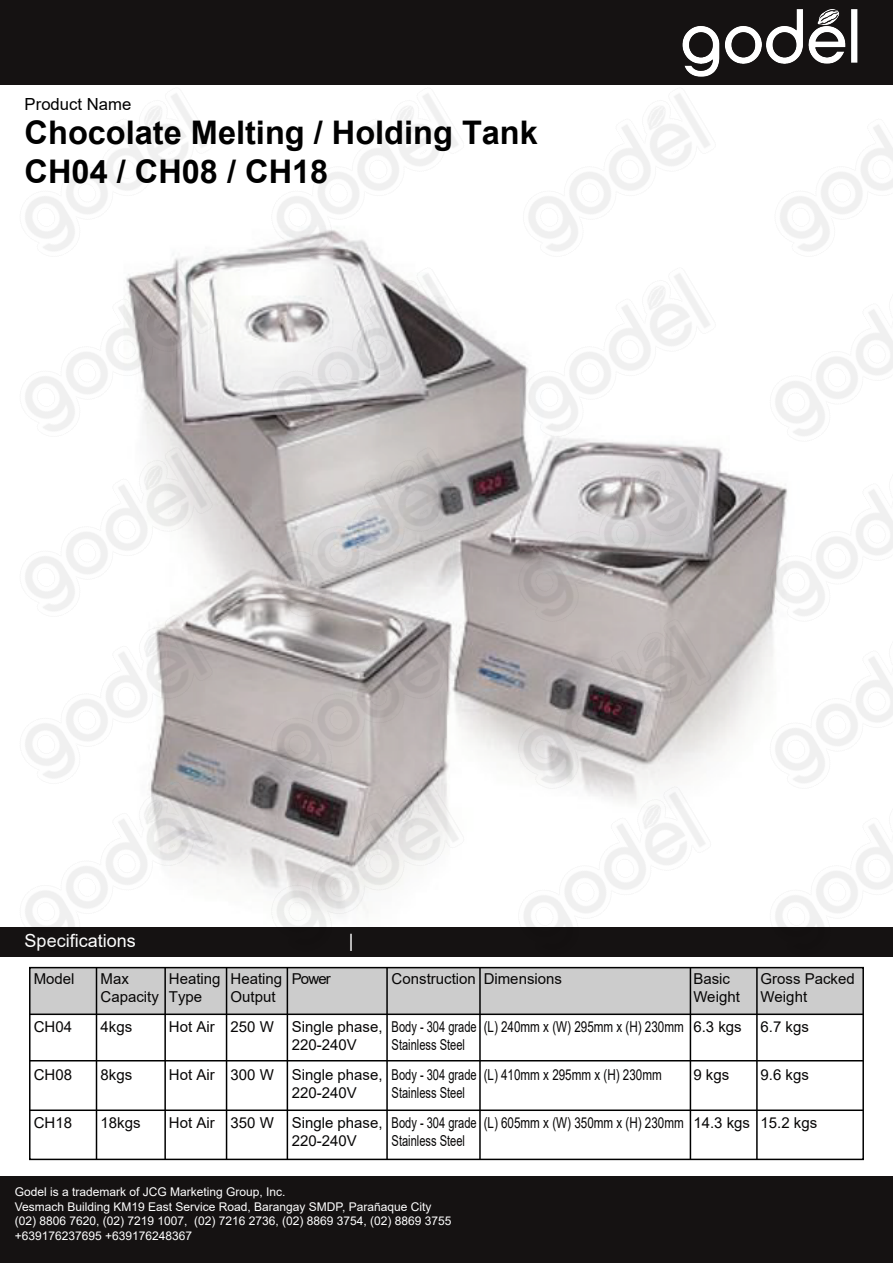
<style>
.page{position:relative;width:893px;height:1263px;background:#fff}
.page>*{position:absolute;margin:0;border:0;box-sizing:border-box;transform-origin:0 0}
.t1{font:700 32.55px/39px "Arial";color:#000}
.t2{font:18px "Arial";color:#fff}
.t3{font:16.65px "Arial";color:#000}
.t4{font:15px/18px "Arial";color:#070606}
.t5{font:15px/18px "Arial";color:#070606;scale:.74 1}
.t6{font:15px "Arial";color:#070606;scale:.78 1}
.t7{font:12px/14.4px "Arial";color:#fff}
</style>
<div class="page">
<div style="left:0;top:0;width:893px;height:85px;background:#151212"></div>
<div style="left:0;top:1176px;width:893px;height:87px;background:#151212"></div>
<img style="left:682px;top:9px;width:176px;height:68px">
<div style="left:30px;top:968px;width:833px;height:46px;background:#ccc"></div>
<div style="left:29px;top:967px;width:835px;height:193px;border:2px solid #000"></div>
<hr style="left:30px;top:1013px;width:833px;height:2px;background:#000">
<hr style="left:30px;top:1060px;width:833px;height:1px;background:#000">
<hr style="left:30px;top:1109px;width:833px;height:2px;background:#000">
<hr style="left:96px;top:968px;width:1px;height:191px;background:#000">
<hr style="left:164px;top:968px;width:2px;height:191px;background:#000">
<hr style="left:287px;top:968px;width:1px;height:191px;background:#000">
<hr style="left:226px;top:968px;width:1px;height:191px;background:#000">
<hr style="left:386px;top:968px;width:2px;height:191px;background:#000">
<hr style="left:479px;top:968px;width:2px;height:191px;background:#000">
<hr style="left:690px;top:968px;width:1px;height:191px;background:#000">
<hr style="left:756px;top:968px;width:2px;height:191px;background:#000">
<img style="left:742px;top:475px;width:151px;height:161px">
<img style="left:496px;top:252px;width:214px;height:184px">
<img style="left:496px;top:436px;width:246px;height:168px">
<img style="left:247px;top:93px;width:211px;height:159px">
<img style="left:244px;top:252px;width:252px;height:180px">
<img style="left:244px;top:432px;width:252px;height:167px">
<img style="left:25px;top:252px;width:219px;height:180px">
<img style="left:25px;top:432px;width:219px;height:167px">
<img style="left:742px;top:636px;width:151px;height:147px">
<img style="left:496px;top:604px;width:246px;height:167px">
<img style="left:244px;top:599px;width:252px;height:167px">
<img style="left:25px;top:599px;width:219px;height:167px">
<img style="left:742px;top:824px;width:151px;height:148px">
<img style="left:489px;top:771px;width:253px;height:201px">
<img style="left:244px;top:766px;width:252px;height:202px">
<img style="left:0;top:766px;width:244px;height:202px">
<p class="t3" style="left:25px;top:92px;width:108px">Product Name</p>
<h1 class="t1" style="left:25px;top:113px;width:515px">Chocolate Melting / Holding Tank<br>CH04 / CH08 / CH18</h1>
<p class="t2" style="left:25px;top:928px;width:113px">Specifications</p>
<p class="t2" style="left:349px;top:928px;width:6px">|</p>
<p class="t4" style="left:34px;top:969px;width:42px">Model</p>
<p class="t4" style="left:34px;top:1017px;width:40px">CH04</p>
<p class="t4" style="left:34px;top:1065px;width:40px">CH08</p>
<p class="t4" style="left:34px;top:1113px;width:40px">CH18</p>
<p class="t4" style="left:101px;top:969px;width:60px">Max<br>Capacity</p>
<p class="t4" style="left:101px;top:1017px;width:33px">4kgs</p>
<p class="t4" style="left:101px;top:1065px;width:33px">8kgs</p>
<p class="t4" style="left:101px;top:1113px;width:42px">18kgs</p>
<p class="t4" style="left:169px;top:969px;width:53px">Heating<br>Type</p>
<p class="t4" style="left:169px;top:1017px;width:47px">Hot Air</p>
<p class="t4" style="left:169px;top:1065px;width:47px">Hot Air</p>
<p class="t4" style="left:169px;top:1113px;width:47px">Hot Air</p>
<p class="t4" style="left:230px;top:969px;width:53px">Heating<br>Output</p>
<p class="t4" style="left:230px;top:1017px;width:45px">250 W</p>
<p class="t4" style="left:230px;top:1065px;width:45px">300 W</p>
<p class="t4" style="left:230px;top:1113px;width:45px">350 W</p>
<p class="t4" style="left:292px;top:969px;width:41px">Power</p>
<p class="t4" style="left:292px;top:1017px;width:92px">Single phase,<br>220-240V</p>
<p class="t4" style="left:292px;top:1065px;width:92px">Single phase,<br>220-240V</p>
<p class="t4" style="left:292px;top:1113px;width:92px">Single phase,<br>220-240V</p>
<p class="t4" style="left:392px;top:969px;width:86px">Construction</p>
<p class="t5" style="left:392px;top:1017px;width:117px">Body - 304 grade<br>Stainless Steel</p>
<p class="t5" style="left:392px;top:1065px;width:117px">Body - 304 grade<br>Stainless Steel</p>
<p class="t5" style="left:392px;top:1113px;width:117px">Body - 304 grade<br>Stainless Steel</p>
<p class="t4" style="left:484px;top:969px;width:80px">Dimensions</p>
<p class="t6" style="left:484px;top:1016px;width:258px">(L) 240mm x (W) 295mm x (H) 230mm</p>
<p class="t6" style="left:484px;top:1064px;width:230px">(L) 410mm x 295mm x (H) 230mm</p>
<p class="t6" style="left:484px;top:1112px;width:258px">(L) 605mm x (W) 350mm x (H) 230mm</p>
<p class="t4" style="left:693px;top:969px;width:48px">Basic<br>Weight</p>
<p class="t4" style="left:693px;top:1017px;width:50px">6.3 kgs</p>
<p class="t4" style="left:693px;top:1065px;width:37px">9 kgs</p>
<p class="t4" style="left:693px;top:1113px;width:58px">14.3 kgs</p>
<p class="t4" style="left:760px;top:969px;width:96px">Gross Packed<br>Weight</p>
<p class="t4" style="left:760px;top:1017px;width:50px">6.7 kgs</p>
<p class="t4" style="left:760px;top:1065px;width:50px">9.6 kgs</p>
<p class="t4" style="left:760px;top:1113px;width:58px">15.2 kgs</p>
<p class="t7" style="left:15px;top:1185px;width:438px">Godel is a trademark of JCG Marketing Group, Inc.<br>Vesmach Building KM19 East Service Road, Barangay SMDP, Parañaque City (02) 8806 7620, (02) 7219 1007, (02) 7216 2736, (02) 8869 3754, (02) 8869 3755 +639176237695 +639176248367</p>
</div>
